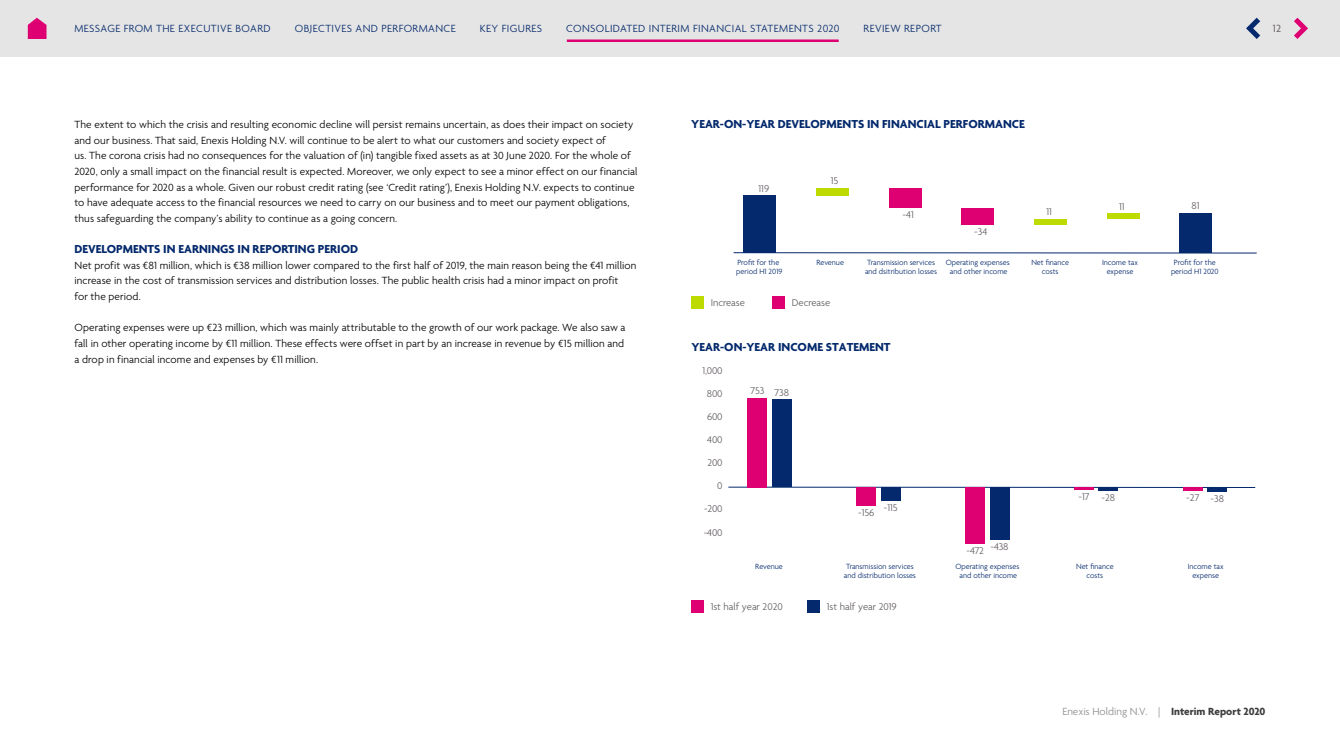
<style>
.page{position:relative;width:1340px;height:755px;background:#fff}
.page>*{position:absolute;margin:0;border:0;box-sizing:border-box;transform-origin:0 0}
.t1{font:700 12.5px "Agenda";color:#04296c}
.t2{font:300 11.25px/15.6px "Agenda";letter-spacing:.01em;color:#000}
.t3{font:300 11.25px "Agenda";letter-spacing:.035em;color:#04296c}
.t4{font:300 11.25px "Agenda";color:#8d8d8d}
.t5{font:11.25px "Agenda";color:#635d63}
.t6{font:300 10.62px "Agenda";color:#635d63}
.t7{font:300 10.62px/23.1px "Agenda";letter-spacing:-.02em;color:#635d63;text-align:right}
.t8{font:300 8.12px/8.8px "Agenda";color:#04296c;text-align:center}
.s1{font-weight:700;color:#3d3c3f}
</style>
<div class="page">
<div style="left:816px;top:188px;width:32px;height:7px;background:#bddb00"></div>
<div style="left:889px;top:188px;width:32px;height:20px;background:#de0073"></div>
<div style="left:961px;top:208px;width:33px;height:16px;background:#de0073"></div>
<div style="left:1034px;top:219px;width:32px;height:5px;background:#bddb00"></div>
<div style="left:1107px;top:214px;width:32px;height:5px;background:#bddb00"></div>
<div style="left:744px;top:195px;width:32px;height:58px;background:#04296c"></div>
<div style="left:1179px;top:214px;width:32px;height:39px;background:#04296c"></div>
<hr style="left:733px;top:252px;width:523px;height:1px;background:#04296c">
<div style="left:691px;top:296px;width:13px;height:12px;background:#bddb00"></div>
<div style="left:772px;top:296px;width:13px;height:12px;background:#de0073"></div>
<hr style="left:728px;top:487px;width:527px;height:1px;background:#04296c">
<div style="left:772px;top:399px;width:19px;height:88px;background:#04296c"></div>
<div style="left:747px;top:398px;width:20px;height:89px;background:#de0073"></div>
<div style="left:881px;top:487px;width:19px;height:14px;background:#04296c"></div>
<div style="left:856px;top:487px;width:20px;height:19px;background:#de0073"></div>
<div style="left:989px;top:487px;width:20px;height:52px;background:#04296c"></div>
<div style="left:965px;top:487px;width:19px;height:56px;background:#de0073"></div>
<hr style="left:1098px;top:487px;width:20px;height:3px;background:#04296c">
<svg style="left:1074px;top:487px;width:19px;height:2px"></svg>
<div style="left:1207px;top:487px;width:20px;height:5px;background:#04296c"></div>
<hr style="left:1182px;top:487px;width:20px;height:3px;background:#de0073">
<div style="left:807px;top:600px;width:13px;height:13px;background:#04296c"></div>
<div style="left:691px;top:600px;width:13px;height:13px;background:#de0073"></div>
<div style="left:0;top:0;width:1339px;height:57px;background:#e5e5e5"></div>
<svg style="left:1294px;top:18px;width:13px;height:21px"></svg>
<svg style="left:1246px;top:18px;width:14px;height:21px"></svg>
<svg style="left:28px;top:18px;width:18px;height:21px"></svg>
<hr style="left:567px;top:39px;width:271px;height:3px;background:#de0073">
<p class="t3" style="left:74px;top:22px;width:198px">MESSAGE FROM THE EXECUTIVE BOARD</p>
<p class="t3" style="left:295px;top:22px;width:162px">OBJECTIVES AND PERFORMANCE</p>
<p class="t3" style="left:480px;top:22px;width:64px">KEY FIGURES</p>
<p class="t3" style="left:566px;top:22px;width:275px">CONSOLIDATED INTERIM FINANCIAL STATEMENTS 2020</p>
<p class="t3" style="left:863px;top:22px;width:80px">REVIEW REPORT</p>
<p class="t5" style="left:1272px;top:22px;width:10px">12</p>
<p class="t2" style="left:74px;top:117px;width:564px">The extent to which the crisis and resulting economic decline will persist remains uncertain, as does their impact on society and our business. That said, Enexis Holding N.V. will continue to be alert to what our customers and society expect of<br>us. The corona crisis had no consequences for the valuation of (in) tangible fixed assets as at 30 June 2020. For the whole of 2020, only a small impact on the financial result is expected. Moreover, we only expect to see a minor effect on our financial performance for 2020 as a whole. Given our robust credit rating (see ‘Credit rating’), Enexis Holding N.V. expects to continue to have adequate access to the financial resources we need to carry on our business and to meet our payment obligations, thus safeguarding the company’s ability to continue as a going concern.</p>
<p class="t1" style="left:74px;top:242px;width:285px">DEVELOPMENTS IN EARNINGS IN REPORTING PERIOD</p>
<p class="t2" style="left:74px;top:258px;width:563px">Net profit was €81 million, which is €38 million lower compared to the first half of 2019, the main reason being the €41 million increase in the cost of transmission services and distribution losses. The public health crisis had a minor impact on profit<br>for the period.</p>
<p class="t2" style="left:74px;top:320px;width:552px;text-align:justify">Operating expenses were up €23 million, which was mainly attributable to the growth of our work package. We also saw a fall in other operating income by €11 million. These effects were offset in part by an increase in revenue by €15 million and a drop in financial income and expenses by €11 million.</p>
<p class="t1" style="left:691px;top:117px;width:335px">YEAR-ON-YEAR DEVELOPMENTS IN FINANCIAL PERFORMANCE</p>
<p class="t6" style="left:758px;top:183px;width:12px">119</p>
<p class="t6" style="left:831px;top:175px;width:9px">15</p>
<p class="t6" style="left:902px;top:209px;width:13px">-41</p>
<p class="t6" style="left:974px;top:225px;width:15px">-34</p>
<p class="t6" style="left:1046px;top:206px;width:7px">11</p>
<p class="t6" style="left:1119px;top:201px;width:7px">11</p>
<p class="t6" style="left:1191px;top:200px;width:10px">81</p>
<p class="t8" style="left:736px;top:258px;width:48px;text-align:left">Profit for the period H1 2019</p>
<p class="t8" style="left:1170px;top:258px;width:49px">Profit for the period H1 2020</p>
<p class="t8" style="left:816px;top:258px;width:29px">Revenue</p>
<p class="t8" style="left:865px;top:258px;width:74px;text-align:left">Transmission services and dsitribution losses</p>
<p class="t8" style="left:945px;top:258px;width:65px">Operating expenses and other income</p>
<p class="t8" style="left:1031px;top:258px;width:39px">Net finance costs</p>
<p class="t8" style="left:1102px;top:258px;width:37px">Income tax expense</p>
<p class="t6" style="left:710px;top:297px;width:36px">Increase</p>
<p class="t6" style="left:791px;top:297px;width:40px">Decrease</p>
<p class="t1" style="left:691px;top:341px;width:200px">YEAR-ON-YEAR INCOME STATEMENT</p>
<p class="t7" style="left:702px;top:359px;width:21px">1,000<br>800<br>600<br>400<br>200<br>0 -200 -400</p>
<p class="t6" style="left:750px;top:386px;width:40px">753 738</p>
<p class="t6" style="left:883px;top:502px;width:15px">-115</p>
<p class="t6" style="left:858px;top:507px;width:18px">-156</p>
<p class="t6" style="left:966px;top:543px;width:44px">-472 -438</p>
<p class="t6" style="left:1078px;top:491px;width:38px">-17 -28</p>
<p class="t6" style="left:1186px;top:492px;width:39px">-27 -38</p>
<p class="t8" style="left:1076px;top:563px;width:39px">Net finance costs</p>
<p class="t8" style="left:955px;top:563px;width:65px">Operating expenses and other income</p>
<p class="t8" style="left:755px;top:563px;width:29px">Revenue</p>
<p class="t8" style="left:1187px;top:563px;width:37px">Income tax expense</p>
<p class="t8" style="left:843px;top:563px;width:74px;text-align:left">Transmission services and distribution losses</p>
<p class="t6" style="left:710px;top:601px;width:74px">1st half year 2020</p>
<p class="t6" style="left:827px;top:601px;width:71px">1st half year 2019</p>
<p class="t4" style="left:1062px;top:705px;width:205px">Enexis Holding N.V. | <span class="s1">Interim Report 2020</span></p>
</div>
